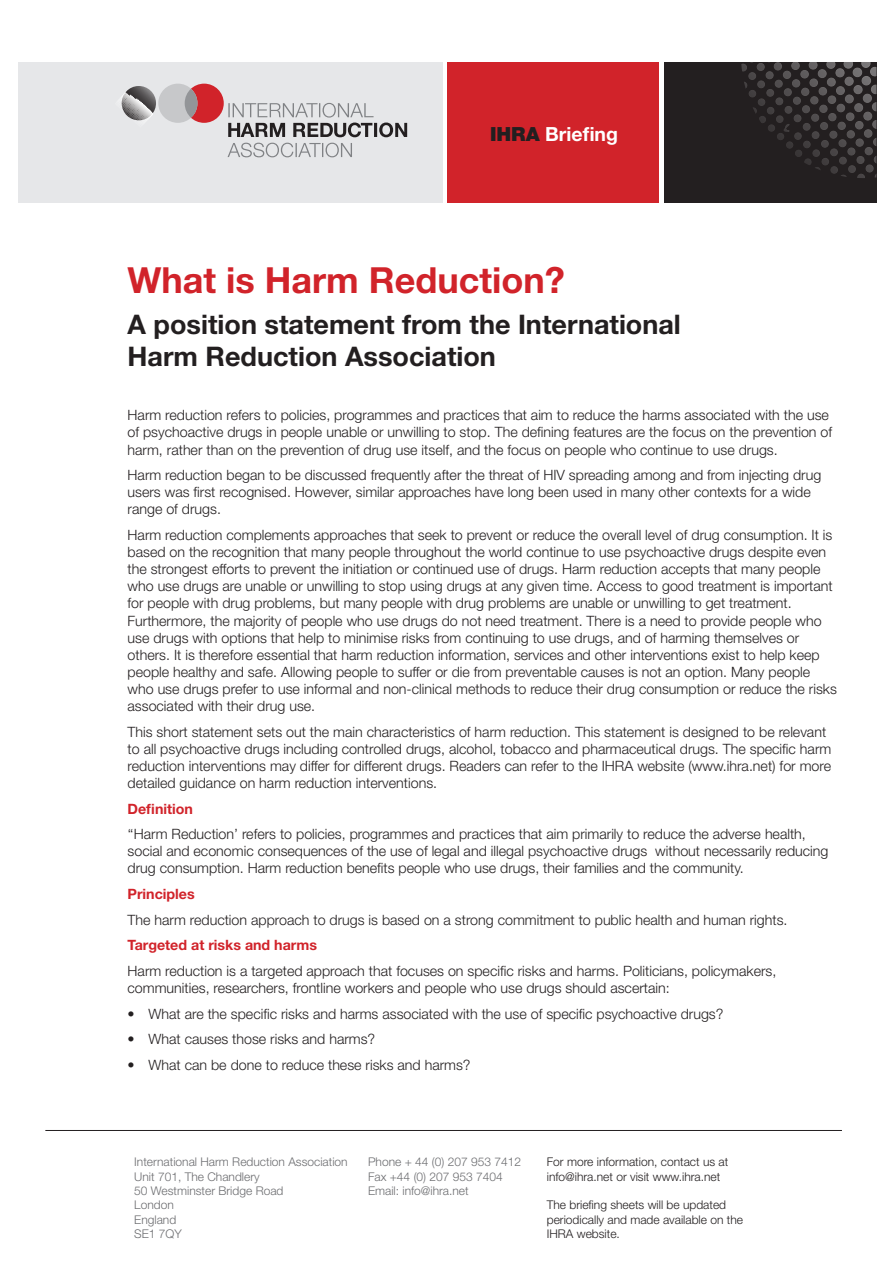
<style>
.page{position:relative;width:893px;height:1263px;background:#fff}
.page>*{position:absolute;margin:0;border:0;box-sizing:border-box;transform-origin:0 0}
.t1{font:700 36px "Helvetica Neue";color:#d1232a}
.t2{font:700 27px/32.4px "Helvetica Neue";color:#231f20}
.t3{font:700 19.5px "Helvetica Neue";color:#fff}
.t4{font:300 14.25px/17.1px "Helvetica Neue";color:#231f20}
.t5{font:700 14.25px "Helvetica Neue";color:#d1232a}
.t6{font:300 12px "Helvetica Neue";color:#6c6d70}
.t7{font:300 12px/14.4px "Helvetica Neue";color:#231f20}
.s1{font-weight:900;color:#231f20}
</style>
<div class="page">
<hr style="left:45px;top:1130px;width:797px;height:1px;background:#231f20">
<div style="left:447px;top:62px;width:212px;height:140px;background:#d1232a"></div>
<div style="left:18px;top:62px;width:425px;height:140px;background:#e6e7e9"></div>
<div style="left:664px;top:62px;width:212px;height:140px;background:#231f20"></div>
<svg style="left:741px;top:62px;width:135px;height:116px"></svg>
<svg style="left:121px;top:86px;width:35px;height:35px"></svg>
<svg style="left:119px;top:93px;width:34px;height:29px"></svg>
<div style="left:185px;top:84px;width:39px;height:39px;background:#d1232a;border-radius:50%"></div>
<div style="left:158px;top:84px;width:39px;height:39px;background:#c7c8ca;border-radius:50%"></div>
<svg style="left:185px;top:89px;width:12px;height:29px"></svg>
<svg style="left:228px;top:143px;width:124px;height:14px"></svg>
<svg style="left:228px;top:103px;width:179px;height:34px"></svg>
<p class="t3" style="left:490px;top:121px;width:130px"><span class="s1">IHRA</span> Briefing</p>
<p class="t1" style="left:128px;top:258px;width:439px">What is Harm Reduction?</p>
<p class="t2" style="left:128px;top:308px;width:555px">A position statement from the International<br>Harm Reduction Association</p>
<p class="t4" style="left:128px;top:406px;width:706px">Harm reduction refers to policies, programmes and practices that aim to reduce the harms associated with the use of psychoactive drugs in people unable or unwilling to stop. The defining features are the focus on the prevention of harm, rather than on the prevention of drug use itself, and the focus on people who continue to use drugs.</p>
<p class="t4" style="left:128px;top:466px;width:695px">Harm reduction began to be discussed frequently after the threat of HIV spreading among and from injecting drug users was first recognised. However, similar approaches have long been used in many other contexts for a wide range of drugs.</p>
<p class="t4" style="left:128px;top:526px;width:711px">Harm reduction complements approaches that seek to prevent or reduce the overall level of drug consumption. It is based on the recognition that many people throughout the world continue to use psychoactive drugs despite even the strongest efforts to prevent the initiation or continued use of drugs. Harm reduction accepts that many people who use drugs are unable or unwilling to stop using drugs at any given time. Access to good treatment is important for people with drug problems, but many people with drug problems are unable or unwilling to get treatment.<br>Furthermore, the majority of people who use drugs do not need treatment. There is a need to provide people who use drugs with options that help to minimise risks from continuing to use drugs, and of harming themselves or others. It is therefore essential that harm reduction information, services and other interventions exist to help keep people healthy and safe. Allowing people to suffer or die from preventable causes is not an option. Many people who use drugs prefer to use informal and non-clinical methods to reduce their drug consumption or reduce the risks associated with their drug use.</p>
<p class="t4" style="left:128px;top:723px;width:705px">This short statement sets out the main characteristics of harm reduction. This statement is designed to be relevant to all psychoactive drugs including controlled drugs, alcohol, tobacco and pharmaceutical drugs. The specific harm reduction interventions may differ for different drugs. Readers can refer to the IHRA website (www.ihra.net) for more detailed guidance on harm reduction interventions.</p>
<p class="t5" style="left:128px;top:800px;width:67px">Definition</p>
<p class="t4" style="left:128px;top:825px;width:702px">‘‘Harm Reduction’ refers to policies, programmes and practices that aim primarily to reduce the adverse health, social and economic consequences of the use of legal and illegal psychoactive drugs without necessarily reducing drug consumption. Harm reduction benefits people who use drugs, their families and the community.</p>
<p class="t5" style="left:128px;top:885px;width:69px">Principles</p>
<p class="t4" style="left:128px;top:911px;width:661px">The harm reduction approach to drugs is based on a strong commitment to public health and human rights.</p>
<p class="t5" style="left:128px;top:936px;width:191px">Targeted at risks and harms</p>
<p class="t4" style="left:128px;top:962px;width:650px">Harm reduction is a targeted approach that focuses on specific risks and harms. Politicians, policymakers, communities, researchers, frontline workers and people who use drugs should ascertain:</p>
<p class="t4" style="left:128px;top:1004px;width:597px">• What are the specific risks and harms associated with the use of specific psychoactive drugs?</p>
<p class="t4" style="left:128px;top:1030px;width:249px">• What causes those risks and harms?</p>
<p class="t4" style="left:128px;top:1056px;width:345px">• What can be done to reduce these risks and harms?</p>
<p class="t6" style="left:134px;top:1154px;width:215px">International Harm Reduction Association</p>
<p class="t6" style="left:134px;top:1169px;width:127px">Unit 701, The Chandlery</p>
<p class="t6" style="left:134px;top:1183px;width:151px">50 Westminster Bridge Road</p>
<p class="t6" style="left:134px;top:1198px;width:41px">London</p>
<p class="t6" style="left:134px;top:1212px;width:44px">England</p>
<p class="t6" style="left:134px;top:1226px;width:49px">SE1 7QY</p>
<p class="t6" style="left:368px;top:1154px;width:155px">Phone + 44 (0) 207 953 7412</p>
<p class="t6" style="left:368px;top:1169px;width:136px">Fax +44 (0) 207 953 7404</p>
<p class="t6" style="left:368px;top:1183px;width:102px">Email: info@ihra.net</p>
<p class="t7" style="left:547px;top:1154px;width:183px">For more information, contact us at info@ihra.net or visit www.ihra.net</p>
<p class="t7" style="left:547px;top:1197px;width:198px">The briefing sheets will be updated periodically and made available on the<br>IHRA website.</p>
</div>
